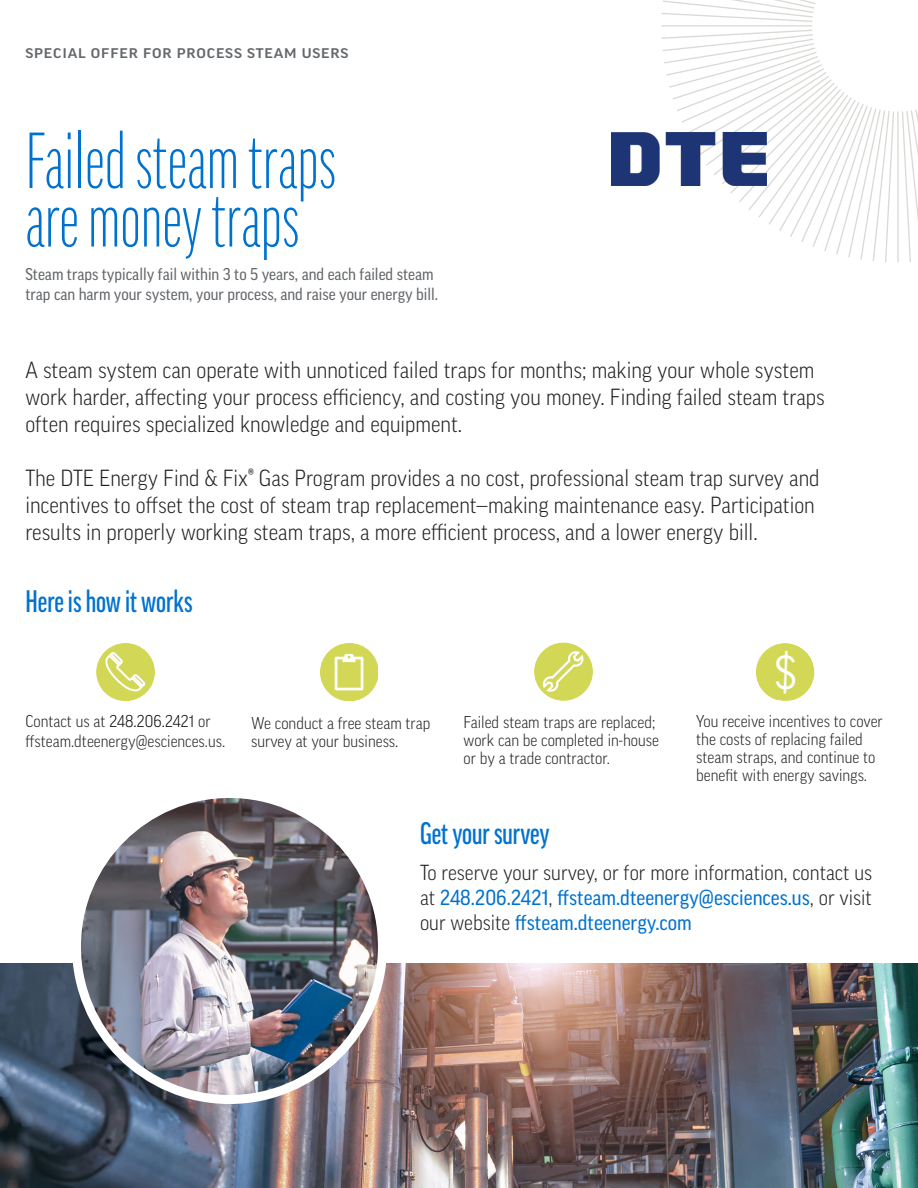
<style>
.page{position:relative;width:918px;height:1188px;background:#fff}
.page>*{position:absolute;margin:0;border:0;box-sizing:border-box;transform-origin:0 0}
.Main_Head_Option_2{font:300 76.5px/58.5px "Good Pro Comp";color:#0072ce}
.t1{font:46.05px "Good Pro";color:#fff}
.Subhead{font:500 extra-condensed 30px "Good Pro";color:#0072ce}
.Body{font:300 22.5px/27px "Good Pro Narr";color:#231f20}
.Subhead-2{font:300 21px/25.2px "Good Pro Narr";color:#231f20;text-align:justify}
.t2{font:300 16.5px/18px "Good Pro Narr";color:#231f20}
.Lead-In_Copy{font:16.5px/19.8px "Good Pro Narr News";color:#63666a}
.Eyebrow_Head{font:500 expanded 13.5px "Good Pro";letter-spacing:.06em;color:#63666a}
.s1{color:#040503}
.s2{font-family:"Good Pro Narr News";font-weight:400;color:#0072ce}
</style>
<div class="page">
<div style="left:535px;top:643px;width:57px;height:57px;background:#d2d755;border-radius:50%"></div>
<img style="left:0;top:964px;width:918px;height:224px">
<div style="left:97px;top:644px;width:57px;height:57px;background:#d2d755;border-radius:50%"></div>
<div style="left:97px;top:643px;width:57px;height:58px;border:1px solid #d2d755;border-radius:50%"></div>
<svg style="left:104px;top:651px;width:43px;height:42px"></svg>
<div style="left:535px;top:643px;width:57px;height:57px;border:1px solid #d2d755;border-radius:50%"></div>
<svg style="left:542px;top:652px;width:42px;height:39px"></svg>
<div style="left:321px;top:643px;width:57px;height:58px;background:#d2d755;border-radius:50%"></div>
<div style="left:320px;top:643px;width:58px;height:58px;border:1px solid #d2d755;border-radius:50%"></div>
<svg style="left:335px;top:654px;width:28px;height:36px"></svg>
<svg style="left:756px;top:644px;width:58px;height:55px"></svg>
<img style="left:76px;top:794px;width:306px;height:306px;border-radius:153px">
<div style="left:72px;top:789px;width:315px;height:315px;border:9px solid #fff;border-radius:50%"></div>
<svg style="left:616px;top:0;width:302px;height:263px"></svg>
<img style="left:611px;top:132px;width:155px;height:53px">
<p class="Eyebrow_Head" style="left:25px;top:45px;width:324px">SPECIAL OFFER FOR PROCESS STEAM USERS</p>
<p class="Main_Head_Option_2" style="left:25px;top:132px;width:312px">Failed steam traps are money traps</p>
<p class="Lead-In_Copy" style="left:25px;top:264px;width:414px">Steam traps typically fail within 3 to 5 years, and each failed steam trap can harm your system, your process, and raise your energy bill.</p>
<p class="Body" style="left:25px;top:356px;width:801px">A steam system can operate with unnoticed failed traps for months; making your whole system work harder, affecting your process efficiency, and costing you money. Finding failed steam traps often requires specialized knowledge and equipment.</p>
<p class="Body" style="left:25px;top:464px;width:796px">The DTE Energy Find &amp; Fix® Gas Program provides a no cost, professional steam trap survey and incentives to offset the cost of steam trap replacement—making maintenance easy. Participation results in properly working steam traps, a more efficient process, and a lower energy bill.</p>
<p class="Subhead" style="left:25px;top:584px;width:169px">Here is how it works</p>
<p class="t1" style="left:774px;top:646px;width:24px">$</p>
<p class="t2" style="left:25px;top:712px;width:201px;line-height:19.8px">Contact us at <span class="s1">248.206.2421</span> or ffsteam.dteenergy@esciences.us.</p>
<p class="t2" style="left:464px;top:713px;width:197px">Failed steam traps are replaced; work can be completed in-house or by a trade contractor.</p>
<p class="t2" style="left:696px;top:712px;width:188px">You receive incentives to cover the costs of replacing failed steam straps, and continue to benefit with energy savings.</p>
<p class="t2" style="left:251px;top:714px;width:181px">We conduct a free steam trap survey at your business.</p>
<p class="Subhead" style="left:420px;top:817px;width:131px">Get your survey</p>
<p class="Subhead-2" style="left:420px;top:860px;width:454px">To reserve your survey, or for more information, contact us at <span class="s2">248.206.2421</span>, <span class="s2">ffsteam.dteenergy@esciences.us</span>, or visit our website <span class="s2">ffsteam.dteenergy.com</span></p>
</div>
